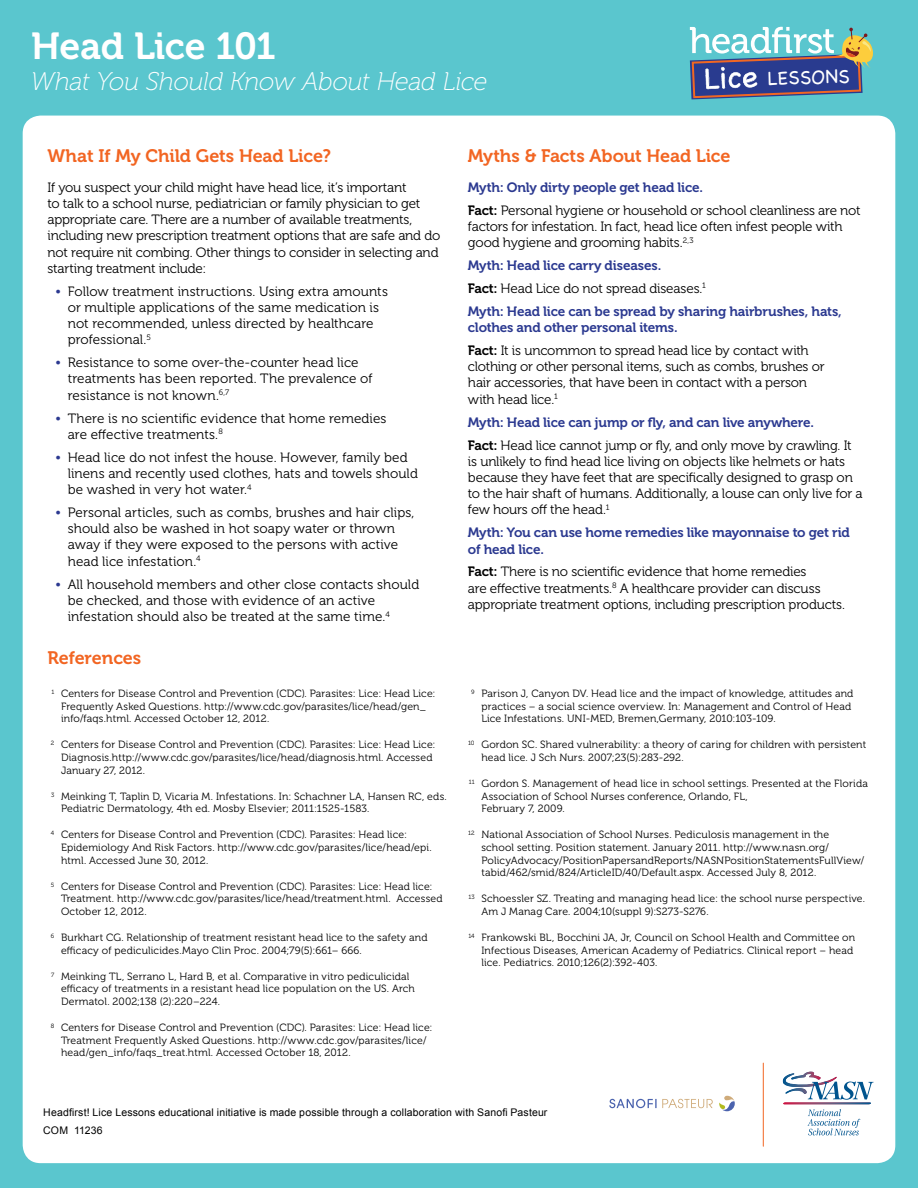
<style>
.page{position:relative;width:918px;height:1188px;background:#5ac6ce}
.page>*{position:absolute;margin:0;border:0;box-sizing:border-box;transform-origin:0 0}
.t1{font:37.5px "Museo 700";letter-spacing:-.015em;color:#fff}
.t2{font:italic 25.5px "Museo 100";letter-spacing:-.01em;color:#fff}
.t3{font:19.5px "Chalkboard";color:#fff}
.t4{font:18px "Museo 700";letter-spacing:-.005em;color:#f26522}
.t5{font:13.5px/16.2px "Museo 300";letter-spacing:-.005em;color:#000}
.t6{font:13.5px/16.2px "Museo 700";letter-spacing:-.015em;color:#2b3990}
.t7{font:10.5px/12.6px "Museo 300";letter-spacing:.015em;color:#000}
.t8{font:10.5px/18px "Arial";letter-spacing:.015em;color:#000}
.s1{font-family:"Century Schoolbook";font-weight:700;color:#2b3990}
.s2{font-family:"Museo 700"}
</style>
<div class="page">
<svg style="left:690px;top:27px;width:183px;height:72px"></svg>
<div style="left:23px;top:116px;width:872px;height:1047px;background:#fff;border-radius:18px"></div>
<svg style="left:783px;top:1072px;width:91px;height:63px"></svg>
<svg style="left:719px;top:1096px;width:16px;height:15px"></svg>
<svg style="left:609px;top:1099px;width:104px;height:9px"></svg>
<hr style="left:763px;top:1063px;width:1px;height:83px;background:#f26522">
<h1 class="t1" style="left:31px;top:26px;width:246px">Head Lice 101</h1>
<h2 class="t2" style="left:31px;top:68px;width:458px">What You Should Know About Head Lice</h2>
<h3 class="t3" style="left:767px;top:67px;width:84px;rotate:-2deg">LESSONS</h3>
<h3 class="t4" style="left:48px;top:146px;width:285px">What If My Child Gets Head Lice?</h3>
<p class="t5" style="left:48px;top:179px;width:394px">If you suspect your child might have head lice, it’s important<br>to talk to a school nurse, pediatrician or family physician to get appropriate care. There are a number of available treatments, including new prescription treatment options that are safe and do not require nit combing. Other things to consider in selecting and starting treatment include:</p>
<p class="t5" style="left:68px;top:283px;width:322px;text-indent:-14px"><span class="s1">•</span> Follow treatment instructions. Using extra amounts or multiple applications of the same medication is not recommended, unless directed by healthcare professional.<sup>5</sup></p>
<p class="t5" style="left:68px;top:355px;width:306px;text-indent:-14px"><span class="s1">•</span> Resistance to some over-the-counter head lice treatments has been reported. The prevalence of resistance is not known.<sup>6,7</sup></p>
<p class="t5" style="left:68px;top:410px;width:320px;text-indent:-14px"><span class="s1">•</span> There is no scientific evidence that home remedies are effective treatments.<sup>8</sup></p>
<p class="t5" style="left:68px;top:449px;width:352px;text-indent:-14px"><span class="s1">•</span> Head lice do not infest the house. However, family bed linens and recently used clothes, hats and towels should be washed in very hot water.<sup>4</sup></p>
<p class="t5" style="left:68px;top:505px;width:348px;text-indent:-14px"><span class="s1">•</span> Personal articles, such as combs, brushes and hair clips, should also be washed in hot soapy water or thrown away if they were exposed to the persons with active head lice infestation.<sup>4</sup></p>
<p class="t5" style="left:68px;top:576px;width:353px;text-indent:-14px"><span class="s1">•</span> All household members and other close contacts should be checked, and those with evidence of an active infestation should also be treated at the same time.<sup>4</sup></p>
<h3 class="t4" style="left:48px;top:648px;width:95px">References</h3>
<p class="t7" style="left:61px;top:687px;width:376px;text-indent:-10px"><sup>1</sup> Centers for Disease Control and Prevention (CDC). Parasites: Lice: Head Lice:<br>Frequently Asked Questions. http://www.cdc.gov/parasites/lice/head/gen_ info/faqs.html. Accessed October 12, 2012.</p>
<p class="t7" style="left:61px;top:739px;width:376px;text-indent:-10px"><sup>2</sup> Centers for Disease Control and Prevention (CDC). Parasites: Lice: Head Lice:<br>Diagnosis.http://www.cdc.gov/parasites/lice/head/diagnosis.html. Accessed<br>January 27, 2012.</p>
<p class="t7" style="left:61px;top:790px;width:387px;text-indent:-10px"><sup>3</sup> Meinking T, Taplin D, Vicaria M. Infestations. In: Schachner LA, Hansen RC, eds.<br>Pediatric Dermatology, 4th ed. Mosby Elsevier; 2011:1525-1583.</p>
<p class="t7" style="left:61px;top:829px;width:372px;text-indent:-10px"><sup>4</sup> Centers for Disease Control and Prevention (CDC). Parasites: Head lice:<br>Epidemiology And Risk Factors. http://www.cdc.gov/parasites/lice/head/epi. html. Accessed June 30, 2012.</p>
<p class="t7" style="left:61px;top:880px;width:383px;text-indent:-10px"><sup>5</sup> Centers for Disease Control and Prevention (CDC). Parasites: Lice: Head lice:<br>Treatment. http://www.cdc.gov/parasites/lice/head/treatment.html. Accessed<br>October 12, 2012.</p>
<p class="t7" style="left:61px;top:931px;width:368px;text-indent:-10px"><sup>6</sup> Burkhart CG. Relationship of treatment resistant head lice to the safety and efficacy of pediculicides.Mayo Clin Proc. 2004;79(5):661– 666.</p>
<p class="t7" style="left:61px;top:970px;width:355px;text-indent:-10px"><sup>7</sup> Meinking TL, Serrano L, Hard B, et al. Comparative in vitro pediculicidal efficacy of treatments in a resistant head lice population on the US. Arch<br>Dermatol. 2002;138 (2):220–224.</p>
<p class="t7" style="left:61px;top:1021px;width:373px;text-indent:-10px"><sup>8</sup> Centers for Disease Control and Prevention (CDC). Parasites: Lice: Head lice:<br>Treatment Frequently Asked Questions. http://www.cdc.gov/parasites/lice/ head/gen_info/faqs_treat.html. Accessed October 18, 2012.</p>
<h3 class="t4" style="left:468px;top:146px;width:264px">Myths &amp; Facts About Head Lice</h3>
<p class="t6" style="left:468px;top:179px;width:237px">Myth: Only dirty people get head lice.</p>
<p class="t5" style="left:468px;top:202px;width:394px"><span class="s2">Fact:</span> Personal hygiene or household or school cleanliness are not factors for infestation. In fact, head lice often infest people with good hygiene and grooming habits.<sup>2,3</sup></p>
<p class="t6" style="left:468px;top:257px;width:195px">Myth: Head lice carry diseases.</p>
<p class="t5" style="left:468px;top:280px;width:240px"><span class="s2">Fact:</span> Head Lice do not spread diseases.<sup>1</sup></p>
<p class="t6" style="left:468px;top:303px;width:375px">Myth: Head lice can be spread by sharing hairbrushes, hats, clothes and other personal items.</p>
<p class="t5" style="left:468px;top:343px;width:358px"><span class="s2">Fact:</span> It is uncommon to spread head lice by contact with clothing or other personal items, such as combs, brushes or hair accessories, that have been in contact with a person with head lice.<sup>1</sup></p>
<p class="t6" style="left:468px;top:414px;width:348px">Myth: Head lice can jump or fly, and can live anywhere.</p>
<p class="t5" style="left:468px;top:437px;width:396px"><span class="s2">Fact:</span> Head lice cannot jump or fly, and only move by crawling. It is unlikely to find head lice living on objects like helmets or hats because they have feet that are specifically designed to grasp on to the hair shaft of humans. Additionally, a louse can only live for a few hours off the head.<sup>1</sup></p>
<p class="t6" style="left:468px;top:525px;width:384px">Myth: You can use home remedies like mayonnaise to get rid of head lice.</p>
<p class="t5" style="left:468px;top:564px;width:379px"><span class="s2">Fact:</span> There is no scientific evidence that home remedies<br>are effective treatments.<sup>8</sup> A healthcare provider can discuss appropriate treatment options, including prescription products.</p>
<p class="t7" style="left:481px;top:687px;width:374px;text-indent:-10px"><sup>9</sup> Parison J, Canyon DV. Head lice and the impact of knowledge, attitudes and practices – a social science overview. In: Management and Control of Head<br>Lice Infestations. UNI-MED, Bremen,Germany, 2010:103-109.</p>
<p class="t7" style="left:481px;top:739px;width:386px;text-indent:-13px"><sup>10</sup> Gordon SC. Shared vulnerability: a theory of caring for children with persistent head lice. J Sch Nurs. 2007;23(5):283-292.</p>
<p class="t7" style="left:481px;top:777px;width:388px;text-indent:-13px"><sup>11</sup> Gordon S. Management of head lice in school settings. Presented at the Florida<br>Association of School Nurses conference, Orlando, FL,<br>February 7, 2009.</p>
<p class="t7" style="left:481px;top:829px;width:384px;text-indent:-13px"><sup>12</sup> National Association of School Nurses. Pediculosis management in the school setting. Position statement. January 2011. http://www.nasn.org/ PolicyAdvocacy/PositionPapersandReports/NASNPositionStatementsFullView/ tabid/462/smid/824/ArticleID/40/Default.aspx. Accessed July 8, 2012.</p>
<p class="t7" style="left:481px;top:893px;width:385px;text-indent:-13px"><sup>13</sup> Schoessler SZ. Treating and managing head lice: the school nurse perspective.<br>Am J Manag Care. 2004;10(suppl 9):S273-S276.</p>
<p class="t7" style="left:481px;top:931px;width:375px;text-indent:-13px"><sup>14</sup> Frankowski BL, Bocchini JA, Jr, Council on School Health and Committee on<br>Infectious Diseases, American Academy of Pediatrics. Clinical report – head lice. Pediatrics. 2010;126(2):392-403.</p>
<p class="t8" style="left:43px;top:1103px;width:506px">Headfirst! Lice Lessons educational initiative is made possible through a collaboration with Sanofi Pasteur<br>COM 11236</p>
</div>
